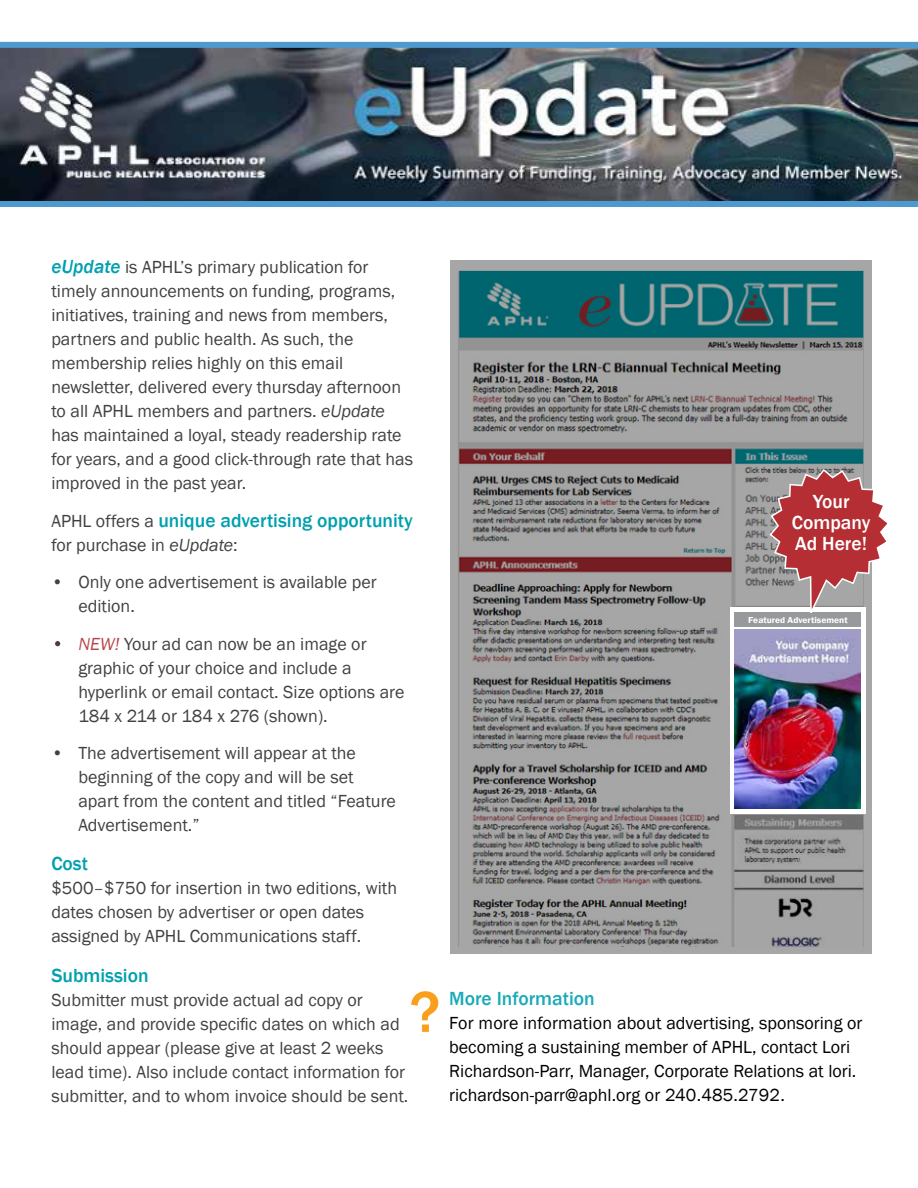
<style>
.page{position:relative;width:918px;height:1188px;background:#fff}
.page>*{position:absolute;margin:0;border:0;box-sizing:border-box;transform-origin:0 0}
.t1{font:500 60px "Franklin Gothic";color:#f99f1c}
.t2{font:500 19.5px "Franklin Gothic";color:#00a0af}
.t3{font:500 19.5px/21px "Franklin Gothic";color:#fff;text-align:center}
.t4{font:500 19.5px "Franklin Gothic";color:#1aaab7}
.t5{font:18px/24px "Franklin Gothic";color:#414042}
.t6{font:18px/24px "Franklin Gothic";color:#000}
.t7{font:600 8.85px "Franklin Gothic";color:#fff;scale:1.06 1}
.s1{font-weight:500;font-style:italic;font-size:19.5px;color:#00a0af}
.s2{font-style:italic}
.s3{font-weight:400;font-size:18px;color:#414042}
.s4{font-style:italic;color:#bb4348}
.s5{color:#58595b}
</style>
<div class="page">
<img style="left:0;top:41px;width:918px;height:166px">
<img style="left:451px;top:261px;width:421px;height:693px">
<div style="left:730px;top:607px;width:136px;height:207px;background:#fff"></div>
<img style="left:735px;top:629px;width:126px;height:180px">
<div style="left:735px;top:612px;width:126px;height:15px;background:#97999c"></div>
<svg style="left:55px;top:641px;width:5px;height:5px"></svg>
<svg style="left:768px;top:468px;width:119px;height:151px"></svg>
<p class="t5" style="left:51px;top:256px;width:363px"><span class="s1">eUpdate</span> is APHL’s primary publication for timely announcements on funding, programs, initiatives, training and news from members, partners and public health. As such, the membership relies highly on this email newsletter, delivered every thursday afternoon to all APHL members and partners. <span class="s2">eUpdate </span>has maintained a loyal, steady readership rate for years, and a good click-through rate that has improved in the past year.</p>
<p class="t2" style="left:51px;top:508px;width:363px"><span class="s3">APHL offers a</span> unique advertising opportunity</p>
<p class="t5" style="left:51px;top:533px;width:188px">for purchase in <span class="s2">eUpdate</span>:</p>
<p class="t5" style="left:78px;top:571px;width:300px;text-indent:-27px">• Only one advertisement is available per edition.</p>
<p class="t5" style="left:78px;top:632px;width:328px;text-indent:-27px"><span class="s4">• NEW!</span> Your ad can now be an image or graphic of your choice and include a hyperlink or email contact. Size options are 184 x 214 or 184 x 276 (shown).</p>
<p class="t5" style="left:78px;top:741px;width:319px;text-indent:-27px">• The advertisement will appear at the beginning of the copy and will be set apart from the content and titled “Feature Advertisement.”</p>
<p class="t2" style="left:51px;top:851px;width:38px">Cost</p>
<p class="t5" style="left:51px;top:876px;width:347px">$500<span class="s5">–</span>$750 for insertion in two editions, with dates chosen by advertiser or open dates assigned by APHL Communications staff.</p>
<p class="t2" style="left:51px;top:963px;width:99px">Submission</p>
<p class="t5" style="left:51px;top:988px;width:359px">Submitter must provide actual ad copy or image, and provide specific dates on which ad should appear (please give at least 2 weeks lead time). Also include contact information for submitter, and to whom invoice should be sent.</p>
<h1 class="t1" style="left:410px;top:975px;width:32px">?</h1>
<p class="t3" style="left:792px;top:491px;width:80px">Your<br>Company<br>Ad Here!</p>
<p class="t7" style="left:748px;top:614px;width:95px">Featured Advertisement</p>
<p class="t4" style="left:449px;top:986px;width:147px">More Information</p>
<p class="t6" style="left:449px;top:1011px;width:415px">For more information about advertising, sponsoring or becoming a sustaining member of APHL, contact Lori Richardson-Parr, Manager, Corporate Relations at lori. richardson-parr@aphl.org or 240.485.2792.</p>
</div>
